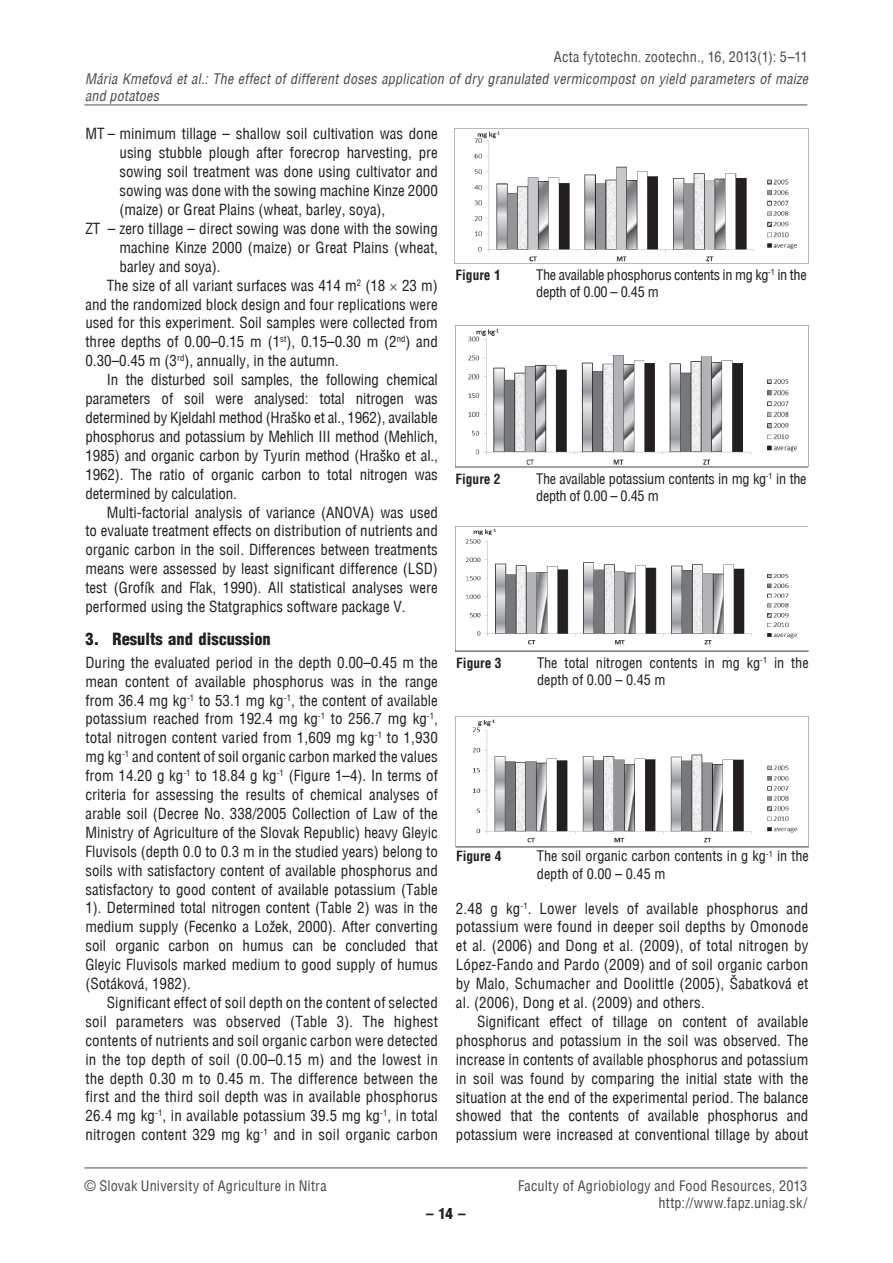
<style>
.page{position:relative;width:893px;height:1263px;background:#fff}
.page>*{position:absolute;margin:0;border:0;box-sizing:border-box;transform-origin:0 0}
.t1{font:16.5px "Switzerland Cond Black CE";color:#231f20}
.t2{font:15px/18.9px "Switzerland Condensed CE";color:#231f20;text-align:justify}
.t3{font:15px "Switzerland Cond Black CE";color:#231f20}
.t4{font:14.25px/17.1px "Switzerland Condensed CE";letter-spacing:.015em;color:#4b4c4d;text-align:right}
.t5{font:14.25px/17.1px "Switzerland Condensed CE";letter-spacing:-.02em;color:#231f20}
.t6{font:14.25px/17.1px "Switzerland Condensed CE Italic";letter-spacing:.01em;color:#4b4c4d}
.t7{font:14.25px/17.1px "Switzerland Condensed CE";color:#231f20}
.t8{font:13.5px "Switzerland Condensed CE Bold";color:#231f20}
</style>
<div class="page">
<hr style="left:84px;top:1167px;width:723px;height:1px;background:#6c6d70">
<hr style="left:84px;top:104px;width:723px;height:2px;background:#6c6d70">
<img style="left:456px;top:325px;width:353px;height:142px">
<img style="left:454px;top:129px;width:344px;height:134px">
<div style="left:455px;top:523px;width:353px;height:132px;background:linear-gradient(to right,#fff,#fff)"></div>
<img style="left:455px;top:527px;width:353px;height:124px">
<img style="left:455px;top:716px;width:354px;height:130px">
<hr style="left:456px;top:847px;width:353px;height:1px;background:#231f20">
<hr style="left:455px;top:651px;width:354px;height:1px;background:#231f20">
<hr style="left:455px;top:467px;width:353px;height:1px;background:#231f20">
<p class="t4" style="left:554px;top:48px;width:256px">Acta fytotechn. zootechn., 16, 2013(1): 5–11</p>
<p class="t6" style="left:85px;top:70px;width:724px">Mária Kmeťová et al.: The effect of different doses application of dry granulated vermicompost on yield parameters of maize and potatoes</p>
<p class="t2" style="left:85px;top:125px;width:354px">MT – minimum tillage – shallow soil cultivation was done</p>
<p class="t2" style="left:119px;top:143px;width:320px">using stubble plough after forecrop harvesting, pre</p>
<p class="t2" style="left:119px;top:162px;width:320px">sowing soil treatment was done using cultivator and</p>
<p class="t2" style="left:119px;top:181px;width:320px">sowing was done with the sowing machine Kinze 2000</p>
<p class="t2" style="left:119px;top:200px;width:267px">(maize) or Great Plains (wheat, barley, soya),</p>
<p class="t2" style="left:85px;top:219px;width:354px">ZT – zero tillage – direct sowing was done with the sowing</p>
<p class="t2" style="left:119px;top:238px;width:320px">machine Kinze 2000 (maize) or Great Plains (wheat,</p>
<p class="t2" style="left:119px;top:257px;width:103px">barley and soya).</p>
<p class="t2" style="left:107px;top:276px;width:333px">The size of all variant surfaces was 414 m<sup>2</sup> (18 23 m)</p>
<p class="t2" style="left:85px;top:295px;width:354px">and the randomized block design and four replications were</p>
<p class="t2" style="left:85px;top:314px;width:354px">used for this experiment. Soil samples were collected from</p>
<p class="t2" style="left:85px;top:332px;width:354px">three depths of 0.00–0.15 m (1<sup>st</sup>), 0.15–0.30 m (2<sup>nd</sup>) and</p>
<p class="t2" style="left:85px;top:351px;width:255px">0.30–0.45 m (3<sup>rd</sup>), annually, in the autumn.</p>
<p class="t2" style="left:107px;top:370px;width:333px">In the disturbed soil samples, the following chemical</p>
<p class="t2" style="left:85px;top:389px;width:354px">parameters of soil were analysed: total nitrogen was</p>
<p class="t2" style="left:85px;top:408px;width:354px">determined by Kjeldahl method (Hraško et al., 1962), available</p>
<p class="t2" style="left:85px;top:427px;width:354px">phosphorus and potassium by Mehlich III method (Mehlich,</p>
<p class="t2" style="left:85px;top:446px;width:354px">1985) and organic carbon by Tyurin method (Hraško et al.,</p>
<p class="t2" style="left:85px;top:465px;width:354px">1962). The ratio of organic carbon to total nitrogen was</p>
<p class="t2" style="left:85px;top:484px;width:153px">determined by calculation.</p>
<p class="t2" style="left:107px;top:503px;width:333px">Multi-factorial analysis of variance (ANOVA) was used</p>
<p class="t2" style="left:85px;top:521px;width:354px">to evaluate treatment effects on distribution of nutrients and</p>
<p class="t2" style="left:85px;top:540px;width:354px">organic carbon in the soil. Differences between treatments</p>
<p class="t2" style="left:85px;top:559px;width:354px">means were assessed by least significant difference (LSD)</p>
<p class="t2" style="left:85px;top:578px;width:354px">test (Grofík and Fľak, 1990). All statistical analyses were</p>
<p class="t2" style="left:85px;top:597px;width:321px">performed using the Statgraphics software package V.</p>
<p class="t1" style="left:85px;top:628px;width:187px">3. Results and discussion</p>
<p class="t2" style="left:85px;top:653px;width:354px">During the evaluated period in the depth 0.00–0.45 m the mean content of available phosphorus was in the range from 36.4 mg kg<sup>-1</sup> to 53.1 mg kg<sup>-1</sup>, the content of available potassium reached from 192.4 mg kg<sup>-1</sup> to 256.7 mg kg<sup>-1</sup>, total nitrogen content varied from 1,609 mg kg<sup>-1</sup> to 1,930 mg kg<sup>-1</sup> and content of soil organic carbon marked the values from 14.20 g kg<sup>-1</sup> to 18.84 g kg<sup>-1</sup> (Figure 1–4). In terms of criteria for assessing the results of chemical analyses of arable soil (Decree No. 338/2005 Collection of Law of the Ministry of Agriculture of the Slovak Republic) heavy Gleyic Fluvisols (depth 0.0 to 0.3 m in the studied years) belong to soils with satisfactory content of available phosphorus and satisfactory to good content of available potassium (Table 1). Determined total nitrogen content (Table 2) was in the medium supply (Fecenko a Ložek, 2000). After converting soil organic carbon on humus can be concluded that Gleyic Fluvisols marked medium to good supply of humus (Sotáková, 1982).</p>
<p class="t2" style="left:85px;top:993px;width:354px;text-indent:21px">Significant effect of soil depth on the content of selected soil parameters was observed (Table 3). The highest contents of nutrients and soil organic carbon were detected in the top depth of soil (0.00–0.15 m) and the lowest in the depth 0.30 m to 0.45 m. The difference between the first and the third soil depth was in available phosphorus 26.4 mg kg<sup>-1</sup>, in available potassium 39.5 mg kg<sup>-1</sup>, in total nitrogen content 329 mg kg<sup>-1</sup> and in soil organic carbon</p>
<p class="t8" style="left:455px;top:267px;width:47px">Figure 1</p>
<p class="t5" style="left:536px;top:266px;width:272px">The available phosphorus contents in mg kg<sup>-1</sup> in the depth of 0.00 – 0.45 m</p>
<p class="t8" style="left:455px;top:471px;width:47px">Figure 2</p>
<p class="t5" style="left:536px;top:470px;width:272px">The available potassium contents in mg kg<sup>-1</sup> in the depth of 0.00 – 0.45 m</p>
<p class="t8" style="left:456px;top:655px;width:47px">Figure 3</p>
<p class="t7" style="left:537px;top:654px;width:273px">The total nitrogen contents in mg kg<sup>-1</sup> in the depth of 0.00 – 0.45 m</p>
<p class="t8" style="left:456px;top:848px;width:47px">Figure 4</p>
<p class="t7" style="left:537px;top:848px;width:273px">The soil organic carbon contents in g kg<sup>-1</sup> in the depth of 0.00 – 0.45 m</p>
<p class="t2" style="left:456px;top:899px;width:354px">2.48 g kg<sup>-1</sup>. Lower levels of available phosphorus and potassium were found in deeper soil depths by Omonode et al. (2006) and Dong et al. (2009), of total nitrogen by López-Fando and Pardo (2009) and of soil organic carbon by Malo, Schumacher and Doolittle (2005), Šabatková et al. (2006), Dong et al. (2009) and others.</p>
<p class="t2" style="left:456px;top:1012px;width:354px;text-indent:21px">Significant effect of tillage on content of available phosphorus and potassium in the soil was observed. The increase in contents of available phosphorus and potassium in soil was found by comparing the initial state with the situation at the end of the experimental period. The balance showed that the contents of available phosphorus and potassium were increased at conventional tillage by about</p>
<p class="t4" style="left:84px;top:1177px;width:244px">© Slovak University of Agriculture in Nitra</p>
<p class="t4" style="left:518px;top:1177px;width:291px">Faculty of Agriobiology and Food Resources, 2013 http://www.fapz.uniag.sk/</p>
<p class="t3" style="left:426px;top:1204px;width:41px">– 14 –</p>
</div>
